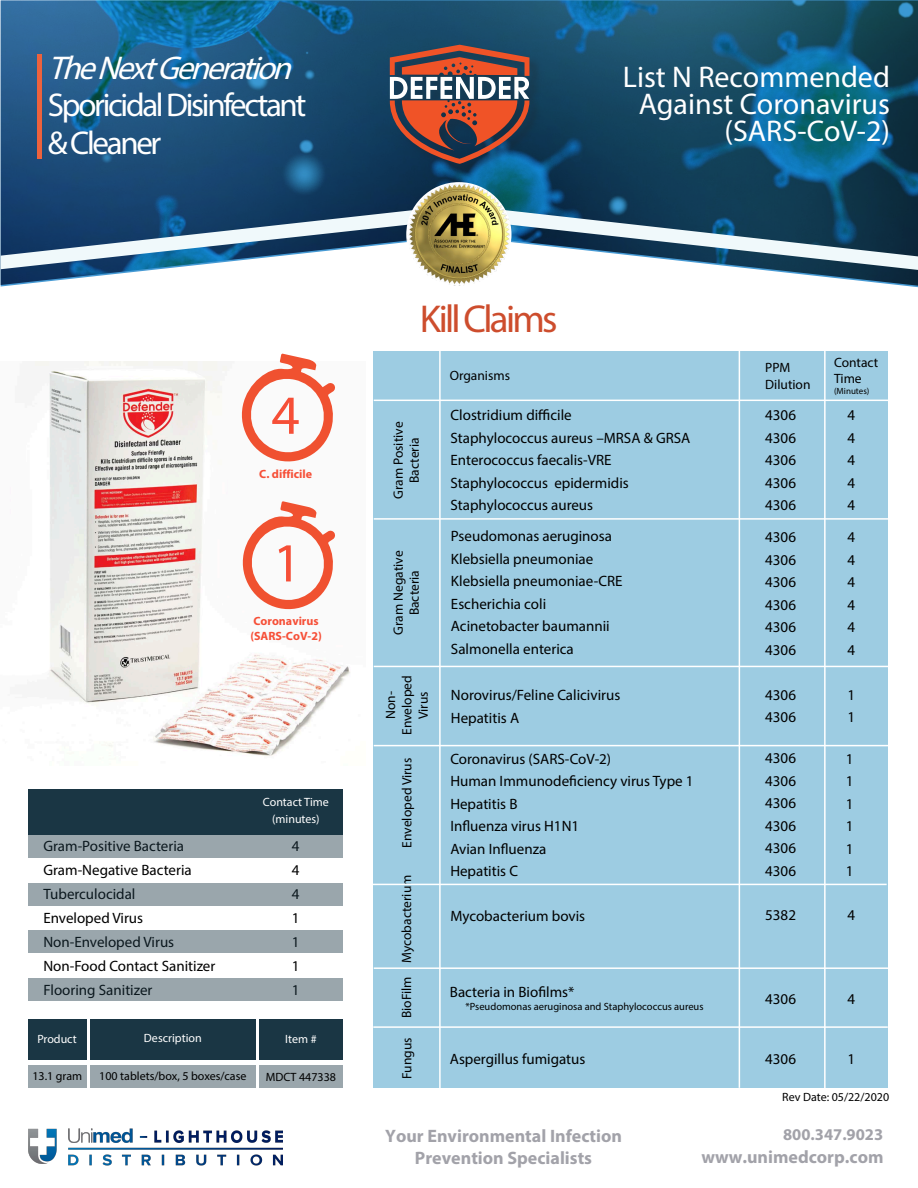
<style>
.page{position:relative;width:918px;height:1188px;background:#fff}
.page>*{position:absolute;margin:0;border:0;box-sizing:border-box;transform-origin:0 0}
.t1{font:55.5px "Myriad Pro";color:#f64f37}
.t2{font:39px "Myriad Pro";letter-spacing:-.07em;color:#cd4d2d}
.t3{font:33px/37.5px "Myriad Pro";letter-spacing:-.07em;color:#fff}
.t4{font:30px/27px "Myriad Pro";color:#fff;text-align:right}
.t5{font:700 18px/21.6px "Myriad Pro";color:#a2a2a9;text-align:center}
.t6{font:700 16.5px "Myriad Pro";color:#a2a2a9}
.t7{font:15px "Myriad Pro";color:#000}
.t8{font:13.5px/16.2px "Myriad Pro";color:#000;text-align:center}
.t9{font:12px "Myriad Pro";color:#000}
.t10{font:12px "Myriad Pro";color:#fff}
.t11{font:700 12px "Myriad Pro";color:#f64f37}
.t12{font:10.5px "Myriad Pro";color:#000}
.t13{font:9px "Myriad Pro";color:#000}
.s1{font-style:italic}
</style>
<div class="page">
<img style="left:34px;top:362px;width:316px;height:394px">
<svg style="left:1px;top:0;width:917px;height:287px;background:#265c7e"></svg>
<hr style="left:38px;top:54px;width:4px;height:104px;background:#ed623d">
<div style="left:390px;top:45px;width:152px;height:131px;background:#231f20;opacity:.29"></div>
<svg style="left:390px;top:45px;width:139px;height:119px;background:#7f5755"></svg>
<svg style="left:1px;top:205px;width:917px;height:65px"></svg>
<img style="left:406px;top:181px;width:103px;height:106px">
<div style="left:28px;top:789px;width:315px;height:46px;background:#1a3644"></div>
<div style="left:28px;top:835px;width:315px;height:23px;background:#9aa6ac"></div>
<div style="left:28px;top:883px;width:315px;height:22px;background:#9aa6ac"></div>
<div style="left:28px;top:931px;width:315px;height:22px;background:#9aa6ac"></div>
<div style="left:28px;top:978px;width:315px;height:23px;background:#9aa6ac"></div>
<div style="left:259px;top:1065px;width:84px;height:23px;background:#9aa6ac"></div>
<div style="left:28px;top:1020px;width:59px;height:40px;background:#1a3644"></div>
<div style="left:28px;top:1065px;width:59px;height:23px;background:#9aa6ac"></div>
<div style="left:90px;top:1065px;width:166px;height:23px;background:#9aa6ac"></div>
<div style="left:90px;top:1020px;width:166px;height:40px;background:#1a3644"></div>
<div style="left:259px;top:1020px;width:84px;height:40px;background:#1a3644"></div>
<div style="left:374px;top:351px;width:514px;height:737px;background:#9dcce2"></div>
<hr style="left:374px;top:400px;width:514px;height:1px;background:#fff">
<hr style="left:374px;top:518px;width:514px;height:2px;background:#fff">
<hr style="left:374px;top:666px;width:514px;height:1px;background:#fff">
<hr style="left:374px;top:745px;width:514px;height:1px;background:#fff">
<hr style="left:372px;top:884px;width:515px;height:1px;background:#fff">
<hr style="left:439px;top:335px;width:2px;height:755px;background:#fff">
<hr style="left:739px;top:335px;width:1px;height:753px;background:#fff">
<hr style="left:824px;top:335px;width:2px;height:755px;background:#fff">
<hr style="left:374px;top:967px;width:514px;height:2px;background:#fff">
<hr style="left:373px;top:1026px;width:515px;height:2px;background:#fff">
<svg style="left:238px;top:354px;width:98px;height:112px"></svg>
<svg style="left:239px;top:501px;width:97px;height:113px"></svg>
<img style="left:28px;top:1128px;width:255px;height:37px">
<p class="t3" style="left:48px;top:48px;width:260px"><span class="s1">TheNextGeneration<br></span>Sporicidal Disinfectant &amp; Cleaner</p>
<p class="t4" style="left:623px;top:63px;width:269px">List N Recommended<br>Against Coronavirus (SARS-CoV-2)</p>
<p class="t1" style="left:271px;top:381px;width:30px">4</p>
<p class="t11" style="left:259px;top:466px;width:54px">C. difficile</p>
<p class="t1" style="left:273px;top:529px;width:30px">1</p>
<p class="t11" style="left:253px;top:613px;width:67px">Coronavirus</p>
<p class="t11" style="left:250px;top:628px;width:73px">(SARS-CoV-2)</p>
<p class="t7" style="left:43px;top:837px;width:142px">Gram-Positive Bacteria</p>
<p class="t7" style="left:43px;top:861px;width:150px">Gram-Negative Bacteria</p>
<p class="t7" style="left:43px;top:885px;width:94px">Tuberculocidal</p>
<p class="t7" style="left:43px;top:909px;width:101px">Enveloped Virus</p>
<p class="t7" style="left:43px;top:933px;width:132px">Non-Enveloped Virus</p>
<p class="t7" style="left:43px;top:957px;width:173px">Non-Food Contact Sanitizer</p>
<p class="t7" style="left:43px;top:981px;width:111px">Flooring Sanitizer</p>
<p class="t10" style="left:263px;top:795px;width:67px">Contact Time</p>
<p class="t10" style="left:272px;top:811px;width:49px">(minutes)</p>
<p class="t7" style="left:292px;top:837px;width:9px">4</p>
<p class="t7" style="left:292px;top:861px;width:9px">4</p>
<p class="t7" style="left:292px;top:885px;width:9px">4</p>
<p class="t7" style="left:292px;top:909px;width:9px">1</p>
<p class="t7" style="left:292px;top:933px;width:9px">1</p>
<p class="t7" style="left:292px;top:957px;width:9px">1</p>
<p class="t7" style="left:292px;top:981px;width:9px">1</p>
<p class="t10" style="left:144px;top:1031px;width:59px">Description</p>
<p class="t10" style="left:285px;top:1032px;width:33px">Item #</p>
<p class="t10" style="left:37px;top:1032px;width:41px">Product</p>
<p class="t9" style="left:32px;top:1068px;width:51px">13.1 gram</p>
<p class="t9" style="left:99px;top:1069px;width:149px">100 tablets/box, 5 boxes/case</p>
<p class="t9" style="left:266px;top:1069px;width:72px">MDCT 447338</p>
<p class="t2" style="left:420px;top:295px;width:139px">Kill Claims</p>
<p class="t8" style="left:390px;top:499px;width:79px;rotate:-90deg">Gram Positive<br>Bacteria</p>
<p class="t8" style="left:390px;top:635px;width:86px;rotate:-90deg">Gram Negative</p>
<p class="t8" style="left:406px;top:615px;width:47px;rotate:-90deg">Bacteria</p>
<p class="t8" style="left:399px;top:735px;width:61px;rotate:-90deg">Enveloped<br>Virus</p>
<p class="t8" style="left:382px;top:719px;width:29px;rotate:-90deg">Non-</p>
<p class="t8" style="left:450px;top:368px;width:62px">Organisms</p>
<p class="t7" style="left:451px;top:406px;width:123px">Clostridium difficile</p>
<p class="t7" style="left:451px;top:428px;width:241px">Staphylococcus aureus –MRSA &amp; GRSA</p>
<p class="t7" style="left:451px;top:451px;width:162px">Enterococcus faecalis-VRE</p>
<p class="t7" style="left:451px;top:473px;width:180px">Staphylococcus epidermidis</p>
<p class="t7" style="left:451px;top:496px;width:144px">Staphylococcus aureus</p>
<p class="t7" style="left:451px;top:527px;width:162px">Pseudomonas aeruginosa</p>
<p class="t7" style="left:451px;top:549px;width:144px">Klebsiella pneumoniae</p>
<p class="t7" style="left:451px;top:572px;width:173px">Klebsiella pneumoniae-CRE</p>
<p class="t7" style="left:451px;top:594px;width:97px">Escherichia coli</p>
<p class="t7" style="left:451px;top:617px;width:160px">Acinetobacter baumannii</p>
<p class="t7" style="left:451px;top:639px;width:124px">Salmonella enterica</p>
<p class="t7" style="left:451px;top:686px;width:171px">Norovirus/Feline Calicivirus</p>
<p class="t7" style="left:451px;top:709px;width:70px">Hepatitis A</p>
<p class="t8" style="left:765px;top:360px;width:27px">PPM</p>
<p class="t8" style="left:765px;top:376px;width:47px">Dilution</p>
<p class="t7" style="left:765px;top:406px;width:32px">4306</p>
<p class="t7" style="left:765px;top:428px;width:32px">4306</p>
<p class="t7" style="left:765px;top:451px;width:32px">4306</p>
<p class="t7" style="left:765px;top:473px;width:32px">4306</p>
<p class="t7" style="left:765px;top:496px;width:32px">4306</p>
<p class="t7" style="left:765px;top:528px;width:32px">4306</p>
<p class="t7" style="left:765px;top:551px;width:32px">4306</p>
<p class="t7" style="left:765px;top:573px;width:32px">4306</p>
<p class="t7" style="left:765px;top:596px;width:32px">4306</p>
<p class="t7" style="left:765px;top:618px;width:32px">4306</p>
<p class="t7" style="left:765px;top:641px;width:32px">4306</p>
<p class="t7" style="left:765px;top:686px;width:32px">4306</p>
<p class="t7" style="left:765px;top:708px;width:32px">4306</p>
<p class="t8" style="left:834px;top:354px;width:46px;text-align:left">Contact<br>Time</p>
<p class="t13" style="left:834px;top:385px;width:37px">(Minutes)</p>
<p class="t7" style="left:847px;top:406px;width:9px">4</p>
<p class="t7" style="left:847px;top:428px;width:9px">4</p>
<p class="t7" style="left:847px;top:451px;width:9px">4</p>
<p class="t7" style="left:847px;top:473px;width:9px">4</p>
<p class="t7" style="left:847px;top:496px;width:9px">4</p>
<p class="t7" style="left:847px;top:528px;width:9px">4</p>
<p class="t7" style="left:847px;top:551px;width:9px">4</p>
<p class="t7" style="left:847px;top:573px;width:9px">4</p>
<p class="t7" style="left:847px;top:596px;width:9px">4</p>
<p class="t7" style="left:847px;top:618px;width:9px">4</p>
<p class="t7" style="left:847px;top:641px;width:9px">4</p>
<p class="t7" style="left:847px;top:686px;width:9px">1</p>
<p class="t7" style="left:847px;top:708px;width:9px">1</p>
<p class="t8" style="left:399px;top:848px;width:91px;rotate:-90deg">Enveloped Virus</p>
<p class="t7" style="left:765px;top:749px;width:32px">4306</p>
<p class="t7" style="left:450px;top:750px;width:162px">Coronavirus (SARS-CoV-2)</p>
<p class="t7" style="left:450px;top:772px;width:245px">Human Immunodeficiency virus Type 1</p>
<p class="t7" style="left:450px;top:795px;width:69px">Hepatitis B</p>
<p class="t7" style="left:450px;top:817px;width:130px">Influenza virus H1N1</p>
<p class="t7" style="left:450px;top:840px;width:97px">Avian Influenza</p>
<p class="t7" style="left:450px;top:862px;width:69px">Hepatitis C</p>
<p class="t7" style="left:846px;top:749px;width:9px">1</p>
<p class="t7" style="left:846px;top:772px;width:9px">1</p>
<p class="t7" style="left:846px;top:794px;width:9px">1</p>
<p class="t7" style="left:846px;top:817px;width:9px">1</p>
<p class="t7" style="left:846px;top:839px;width:9px">1</p>
<p class="t7" style="left:846px;top:862px;width:9px">1</p>
<p class="t7" style="left:765px;top:771px;width:32px">4306</p>
<p class="t7" style="left:765px;top:794px;width:32px">4306</p>
<p class="t7" style="left:765px;top:816px;width:32px">4306</p>
<p class="t7" style="left:765px;top:839px;width:32px">4306</p>
<p class="t7" style="left:765px;top:861px;width:32px">4306</p>
<p class="t8" style="left:398px;top:963px;width:90px;rotate:-90deg">Mycobacterium</p>
<p class="t7" style="left:765px;top:906px;width:32px">5382</p>
<p class="t7" style="left:847px;top:906px;width:9px">4</p>
<p class="t7" style="left:450px;top:907px;width:136px">Mycobacterium bovis</p>
<p class="t8" style="left:398px;top:1018px;width:43px;rotate:-90deg">BioFilm</p>
<p class="t7" style="left:450px;top:983px;width:126px">Bacteria in Biofilms*</p>
<p class="t12" style="left:465px;top:1000px;width:240px">*Pseudomonas aeruginosa and Staphylococcus aureus</p>
<p class="t7" style="left:765px;top:989px;width:32px">4306</p>
<p class="t7" style="left:847px;top:989px;width:9px">4</p>
<p class="t8" style="left:399px;top:1079px;width:43px;rotate:-90deg">Fungus</p>
<p class="t7" style="left:450px;top:1049px;width:137px">Aspergillus fumigatus</p>
<p class="t7" style="left:765px;top:1049px;width:32px">4306</p>
<p class="t7" style="left:847px;top:1049px;width:9px">1</p>
<p class="t9" style="left:782px;top:1089px;width:108px">Rev Date: 05/22/2020</p>
<p class="t5" style="left:385px;top:1125px;width:238px">Your Environmental Infection<br>Prevention Specialists</p>
<p class="t6" style="left:783px;top:1123px;width:102px">800.347.9023</p>
<p class="t5" style="left:701px;top:1146px;width:184px">www.unimedcorp.com</p>
</div>
